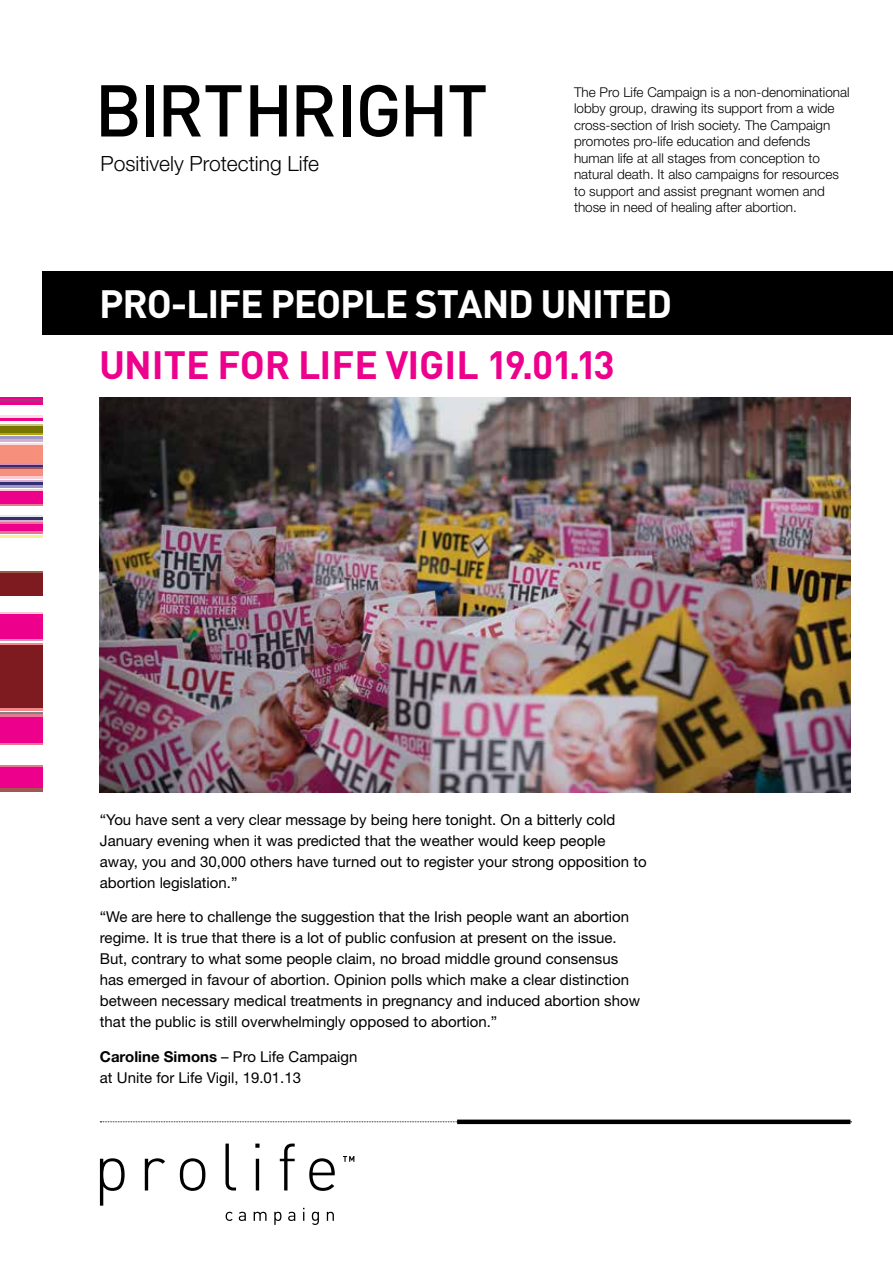
<style>
.page{position:relative;width:893px;height:1263px;background:#fff}
.page>*{position:absolute;margin:0;border:0;box-sizing:border-box;transform-origin:0 0}
.t1{font:500 72px "DIN";letter-spacing:-.03em;color:#000}
.t2{font:700 39px "DIN";letter-spacing:-.03em;color:#fff}
.t3{font:700 39px "DIN";color:#ec008c}
.t4{font:300 21px "Helvetica Neue";color:#000}
.t5{font:15px/21px "Helvetica Neue";color:#000}
.t6{font:300 13.5px/16.5px "Helvetica Neue";color:#000}
.s1{font-weight:700}
</style>
<div class="page">
<svg style="left:100px;top:1121px;width:752px;height:1px"></svg>
<div style="left:457px;top:1119px;width:393px;height:5px;background:#000"></div>
<svg style="left:343px;top:1156px;width:11px;height:6px"></svg>
<svg style="left:100px;top:1143px;width:235px;height:82px"></svg>
<div style="left:43px;top:271px;width:850px;height:64px;background:#000"></div>
<img style="left:100px;top:397px;width:750px;height:395px">
<hr style="left:0;top:397px;width:43px;height:3px;background:#ec008c">
<hr style="left:0;top:400px;width:43px;height:2px;background:#a83180">
<hr style="left:0;top:402px;width:43px;height:2px;background:#ec008c">
<hr style="left:0;top:418px;width:43px;height:2px;background:#ec008c">
<hr style="left:0;top:424px;width:43px;height:2px;background:#cfc285">
<hr style="left:0;top:432px;width:43px;height:3px;background:#b6a600">
<hr style="left:0;top:437px;width:43px;height:2px;background:#9d97ca">
<hr style="left:0;top:439px;width:43px;height:2px;background:#d5afd2">
<hr style="left:0;top:443px;width:43px;height:3px;background:#fcdee0">
<hr style="left:0;top:463px;width:43px;height:2px;background:#d88db9">
<hr style="left:0;top:465px;width:43px;height:2px;background:#332d71">
<hr style="left:0;top:467px;width:43px;height:3px;background:#a2555e">
<div style="left:0;top:470px;width:43px;height:6px;background:#f68f7b"></div>
<hr style="left:0;top:476px;width:43px;height:2px;background:#facad5">
<hr style="left:0;top:481px;width:43px;height:2px;background:#d5afd2">
<hr style="left:0;top:483px;width:43px;height:2px;background:#332d71">
<hr style="left:0;top:485px;width:43px;height:2px;background:#9d97ca">
<hr style="left:0;top:516px;width:43px;height:2px;background:#e6e7e8">
<hr style="left:0;top:518px;width:43px;height:2px;background:#332d71">
<hr style="left:0;top:520px;width:43px;height:2px;background:#d5afd2">
<hr style="left:0;top:522px;width:43px;height:2px;background:#e67991">
<div style="left:0;top:524px;width:43px;height:7px;background:#ec008c"></div>
<hr style="left:0;top:531px;width:43px;height:2px;background:#e67991">
<hr style="left:0;top:535px;width:43px;height:3px;background:#f6f192">
<hr style="left:0;top:489px;width:43px;height:3px;background:#facad5">
<hr style="left:0;top:504px;width:43px;height:2px;background:#e67991">
<div style="left:0;top:492px;width:43px;height:12px;background:#ec008c"></div>
<div style="left:0;top:446px;width:43px;height:17px;background:#f68f7b"></div>
<hr style="left:0;top:571px;width:43px;height:2px;background:#9b5d49">
<hr style="left:0;top:612px;width:43px;height:2px;background:#facad5">
<hr style="left:0;top:639px;width:43px;height:2px;background:#d88db9">
<hr style="left:0;top:643px;width:43px;height:2px;background:#f48789">
<hr style="left:0;top:708px;width:43px;height:2px;background:#f48789">
<hr style="left:0;top:713px;width:43px;height:2px;background:#808285">
<hr style="left:0;top:715px;width:43px;height:2px;background:#e67991">
<hr style="left:0;top:743px;width:43px;height:2px;background:#e67991">
<div style="left:0;top:717px;width:43px;height:26px;background:#ec008c"></div>
<hr style="left:0;top:765px;width:43px;height:2px;background:#e67991">
<hr style="left:0;top:788px;width:43px;height:2px;background:#9b5d49">
<hr style="left:0;top:790px;width:43px;height:2px;background:#a2555e">
<div style="left:0;top:767px;width:43px;height:21px;background:#ec008c"></div>
<div style="left:0;top:614px;width:43px;height:25px;background:#ec008c"></div>
<div style="left:0;top:645px;width:43px;height:63px;background:#7e1b21"></div>
<div style="left:0;top:573px;width:43px;height:23px;background:#7e1b21"></div>
<div style="left:0;top:426px;width:43px;height:6px;background:#777400"></div>
<hr style="left:0;top:416px;width:43px;height:2px;background:#fcdee0">
<h1 class="t1" style="left:94px;top:64px;width:395px">BIRTHRIGHT</h1>
<h3 class="t4" style="left:100px;top:150px;width:220px">Positively Protecting Life</h3>
<p class="t6" style="left:574px;top:83px;width:277px">The Pro Life Campaign is a non-denominational lobby group, drawing its support from a wide cross-section of Irish society. The Campaign promotes pro-life education and defends human life at all stages from conception to natural death. It also campaigns for resources to support and assist pregnant women and those in need of healing after abortion.</p>
<h2 class="t2" style="left:99px;top:278px;width:574px">PRO-LIFE PEOPLE STAND UNITED</h2>
<h2 class="t3" style="left:99px;top:340px;width:517px">UNITE FOR LIFE VIGIL 19.01.13</h2>
<p class="t5" style="left:100px;top:808px;width:548px">“You have sent a very clear message by being here tonight. On a bitterly cold January evening when it was predicted that the weather would keep people away, you and 30,000 others have turned out to register your strong opposition to abortion legislation.”</p>
<p class="t5" style="left:100px;top:906px;width:542px">“We are here to challenge the suggestion that the Irish people want an abortion regime. It is true that there is a lot of public confusion at present on the issue.<br>But, contrary to what some people claim, no broad middle ground consensus has emerged in favour of abortion. Opinion polls which make a clear distinction between necessary medical treatments in pregnancy and induced abortion show that the public is still overwhelmingly opposed to abortion.”</p>
<p class="t5" style="left:100px;top:1045px;width:259px"><span class="s1">Caroline Simons</span> – Pro Life Campaign at Unite for Life Vigil, 19.01.13</p>
</div>
